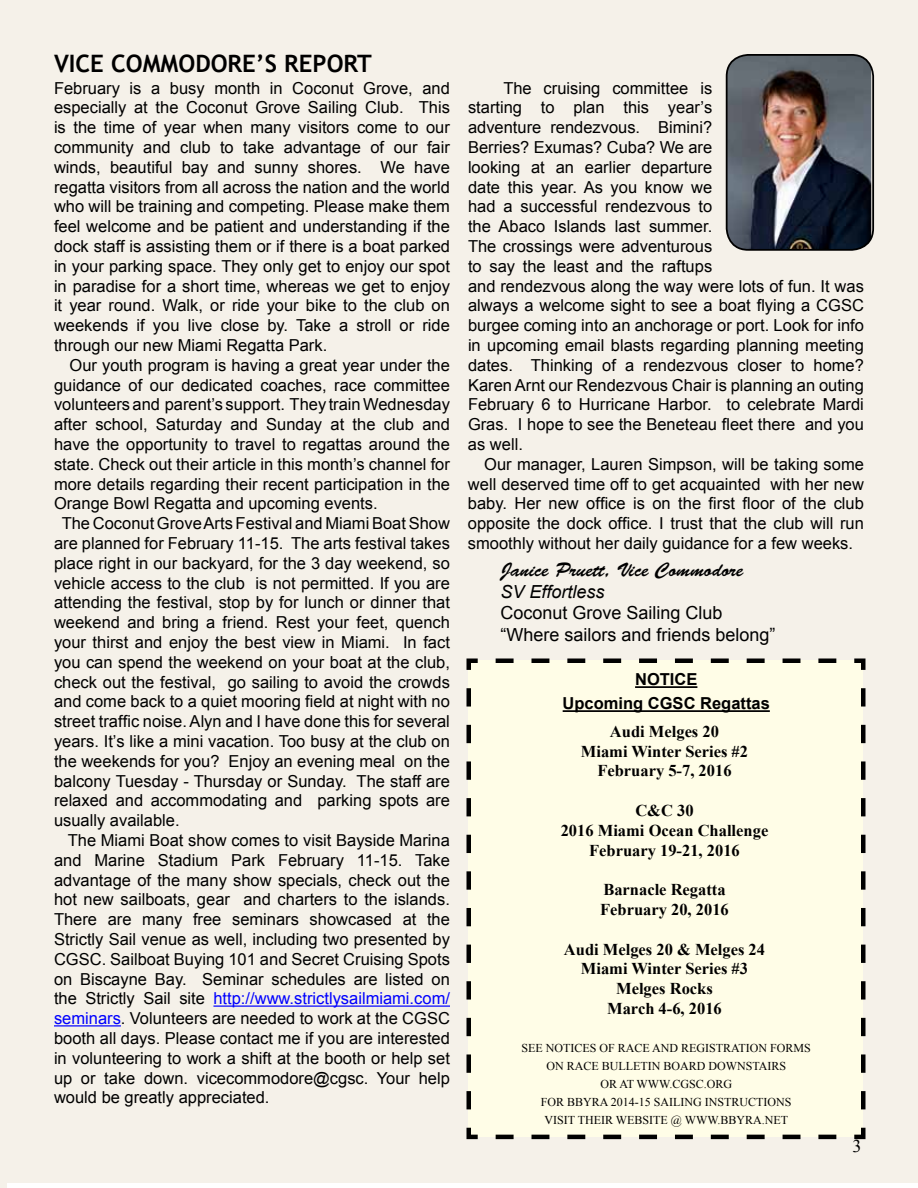
<style>
.page{position:relative;width:918px;height:1188px;background:#fff}
.page>*{position:absolute;margin:0;border:0;box-sizing:border-box;transform-origin:0 0}
.t1{font:700 24px "Trebuchet MS";color:#000}
.t2{font:19.5px "Brush Script Std";color:#000}
.t3{font:18px/21.6px "Arial";color:#000}
.t4{font:italic 18px "Arial";color:#000}
.t5{font:18px "Times New Roman";color:#000}
.t6{font:16.5px/19.8px "Arial";color:#000;text-align:justify}
.t7{font:700 16.5px/19.8px "Times New Roman";color:#000;text-align:center}
.t8{font:16.5px "Arial";color:#00f}
.t9{font:700 16.5px/24px "Arial";color:#000;text-align:center}
.t10{font:12px/18px "Times New Roman";color:#000;text-align:center}
.s1{color:#000}
.s2{color:#00f}
</style>
<div class="page">
<div style="left:0;top:1px;width:6px;height:1187px;background:#f5f1e9"></div>
<div style="left:3px;top:0;width:915px;height:1182px;background:#f5f1e9"></div>
<img style="left:727px;top:55px;width:144px;height:195px">
<div style="left:726px;top:54px;width:148px;height:197px;border:2px solid #000;border-radius:22px"></div>
<hr style="left:213px;top:1005px;width:237px;height:2px;background:#00f">
<hr style="left:54px;top:1025px;width:67px;height:2px;background:#00f">
<div style="left:466px;top:658px;width:400px;height:482px;background:#fffde7"></div>
<hr style="left:635px;top:686px;width:62px;height:2px;background:#000">
<hr style="left:563px;top:710px;width:207px;height:2px;background:#000">
<h1 class="t1" style="left:54px;top:48px;width:319px">VICE COMMODORE’S REPORT</h1>
<p class="t6" style="left:54px;top:78px;width:398px">February is a busy month in Coconut Grove, and especially at the Coconut Grove Sailing Club. This is the time of year when many visitors come to our community and club to take advantage of our fair winds, beautiful bay and sunny shores. We have regatta visitors from all across the nation and the world who will be training and competing. Please make them feel welcome and be patient and understanding if the dock staff is assisting them or if there is a boat parked in your parking space. They only get to enjoy our spot in paradise for a short time, whereas we get to enjoy it year round. Walk, or ride your bike to the club on weekends if you live close by. Take a stroll or ride through our new Miami Regatta Park.</p>
<p class="t6" style="left:70px;top:355px;width:382px">Our youth program is having a great year under the</p>
<p class="t6" style="left:54px;top:375px;width:397px">guidance of our dedicated coaches, race committee</p>
<p class="t6" style="left:54px;top:395px;width:397px">volunteers and parent’s support. They train Wednesday</p>
<p class="t6" style="left:54px;top:415px;width:397px">after school, Saturday and Sunday at the club and</p>
<p class="t6" style="left:54px;top:434px;width:397px">have the opportunity to travel to regattas around the</p>
<p class="t6" style="left:54px;top:454px;width:397px">state. Check out their article in this month’s channel for</p>
<p class="t6" style="left:54px;top:474px;width:398px">more details regarding their recent participation in the</p>
<p class="t6" style="left:54px;top:494px;width:325px">Orange Bowl Regatta and upcoming events.</p>
<p class="t6" style="left:62px;top:514px;width:390px">The Coconut Grove Arts Festival and Miami Boat Show</p>
<p class="t6" style="left:54px;top:533px;width:397px">are planned for February 11-15. The arts festival takes</p>
<p class="t6" style="left:54px;top:553px;width:397px">place right in our backyard, for the 3 day weekend, so</p>
<p class="t6" style="left:54px;top:573px;width:397px">vehicle access to the club is not permitted. If you are</p>
<p class="t6" style="left:54px;top:593px;width:397px">attending the festival, stop by for lunch or dinner that</p>
<p class="t6" style="left:54px;top:613px;width:397px">weekend and bring a friend. Rest your feet, quench</p>
<p class="t6" style="left:54px;top:632px;width:397px">your thirst and enjoy the best view in Miami. In fact</p>
<p class="t6" style="left:54px;top:652px;width:397px">you can spend the weekend on your boat at the club,</p>
<p class="t6" style="left:54px;top:672px;width:397px">check out the festival, go sailing to avoid the crowds</p>
<p class="t6" style="left:54px;top:692px;width:397px">and come back to a quiet mooring field at night with no</p>
<p class="t6" style="left:54px;top:712px;width:397px">street traffic noise. Alyn and I have done this for several</p>
<p class="t6" style="left:54px;top:731px;width:397px">years. It’s like a mini vacation. Too busy at the club on</p>
<p class="t6" style="left:54px;top:751px;width:397px">the weekends for you? Enjoy an evening meal on the</p>
<p class="t6" style="left:54px;top:771px;width:397px">balcony Tuesday - Thursday or Sunday. The staff are</p>
<p class="t6" style="left:54px;top:791px;width:397px">relaxed and accommodating and parking spots are</p>
<p class="t6" style="left:54px;top:811px;width:127px">usually available.</p>
<p class="t6" style="left:68px;top:830px;width:384px">The Miami Boat show comes to visit Bayside Marina</p>
<p class="t6" style="left:54px;top:850px;width:397px">and Marine Stadium Park February 11-15. Take</p>
<p class="t6" style="left:54px;top:870px;width:397px">advantage of the many show specials, check out the</p>
<p class="t6" style="left:54px;top:890px;width:397px">hot new sailboats, gear and charters to the islands.</p>
<p class="t6" style="left:54px;top:910px;width:397px">There are many free seminars showcased at the</p>
<p class="t6" style="left:54px;top:929px;width:397px">Strictly Sail venue as well, including two presented by</p>
<p class="t6" style="left:54px;top:949px;width:397px">CGSC. Sailboat Buying 101 and Secret Cruising Spots</p>
<p class="t6" style="left:54px;top:969px;width:397px">on Biscayne Bay. Seminar schedules are listed on</p>
<p class="t8" style="left:54px;top:988px;width:398px"><span class="s1">the Strictly Sail site</span> http://www.strictlysailmiami.com/</p>
<p class="t6" style="left:54px;top:1009px;width:397px"><span class="s2">seminars</span>. Volunteers are needed to work at the CGSC</p>
<p class="t6" style="left:54px;top:1028px;width:397px">booth all days. Please contact me if you are interested</p>
<p class="t6" style="left:54px;top:1048px;width:397px">in volunteering to work a shift at the booth or help set</p>
<p class="t6" style="left:54px;top:1068px;width:397px">up or take down. vicecommodore@cgsc. Your help</p>
<p class="t6" style="left:54px;top:1088px;width:217px">would be greatly appreciated.</p>
<p class="t6" style="left:468px;top:78px;width:398px;text-align:left;text-indent:35px">The cruising committee is<br>starting to plan this year’s<br>adventure rendezvous. Bimini?<br>Berries? Exumas? Cuba? We are<br>looking at an earlier departure<br>date this year. As you know we<br>had a successful rendezvous to<br>the Abaco Islands last summer.<br>The crossings were adventurous<br>to say the least and the raftups<br>and rendezvous along the way were lots of fun. It was always a welcome sight to see a boat flying a CGSC burgee coming into an anchorage or port. Look for info in upcoming email blasts regarding planning meeting dates. Thinking of a rendezvous closer to home?<br>Karen Arnt our Rendezvous Chair is planning an outing February 6 to Hurricane Harbor. to celebrate Mardi Gras. I hope to see the Beneteau fleet there and you as well.</p>
<p class="t6" style="left:468px;top:454px;width:397px;text-indent:16px">Our manager, Lauren Simpson, will be taking some well deserved time off to get acquainted with her new baby. Her new office is on the first floor of the club opposite the dock office. I trust that the club will run smoothly without her daily guidance for a few weeks.</p>
<p class="t2" style="left:500px;top:559px;width:245px">Janice Pruett, Vice Commodore</p>
<p class="t4" style="left:500px;top:580px;width:106px">SV Effortless</p>
<p class="t3" style="left:500px;top:602px;width:277px">Coconut Grove Sailing Club “Where sailors and friends belong”</p>
<p class="t9" style="left:563px;top:668px;width:209px">NOTICE<br>Upcoming CGSC Regattas</p>
<p class="t7" style="left:581px;top:721px;width:169px">Audi Melges 20<br>Miami Winter Series #2<br>February 5-7, 2016</p>
<p class="t7" style="left:561px;top:800px;width:209px">C&amp;C 30<br>2016 Miami Ocean Challenge<br>February 19-21, 2016</p>
<p class="t7" style="left:600px;top:879px;width:130px;text-align:left">Barnacle Regatta<br>February 20, 2016</p>
<p class="t7" style="left:564px;top:939px;width:203px">Audi Melges 20 &amp; Melges 24<br>Miami Winter Series #3<br>Melges Rocks<br>March 4-6, 2016</p>
<p class="t10" style="left:522px;top:1039px;width:291px">SEE NOTICES OF RACE AND REGISTRATION FORMS ON RACE BULLETIN BOARD DOWNSTAIRS<br>OR AT WWW.CGSC.ORG<br>FOR BBYRA 2014-15 SAILING INSTRUCTIONS<br>VISIT THEIR WEBSITE @ WWW.BBYRA.NET</p>
<p class="t5" style="left:853px;top:1133px;width:10px">3</p>
</div>
